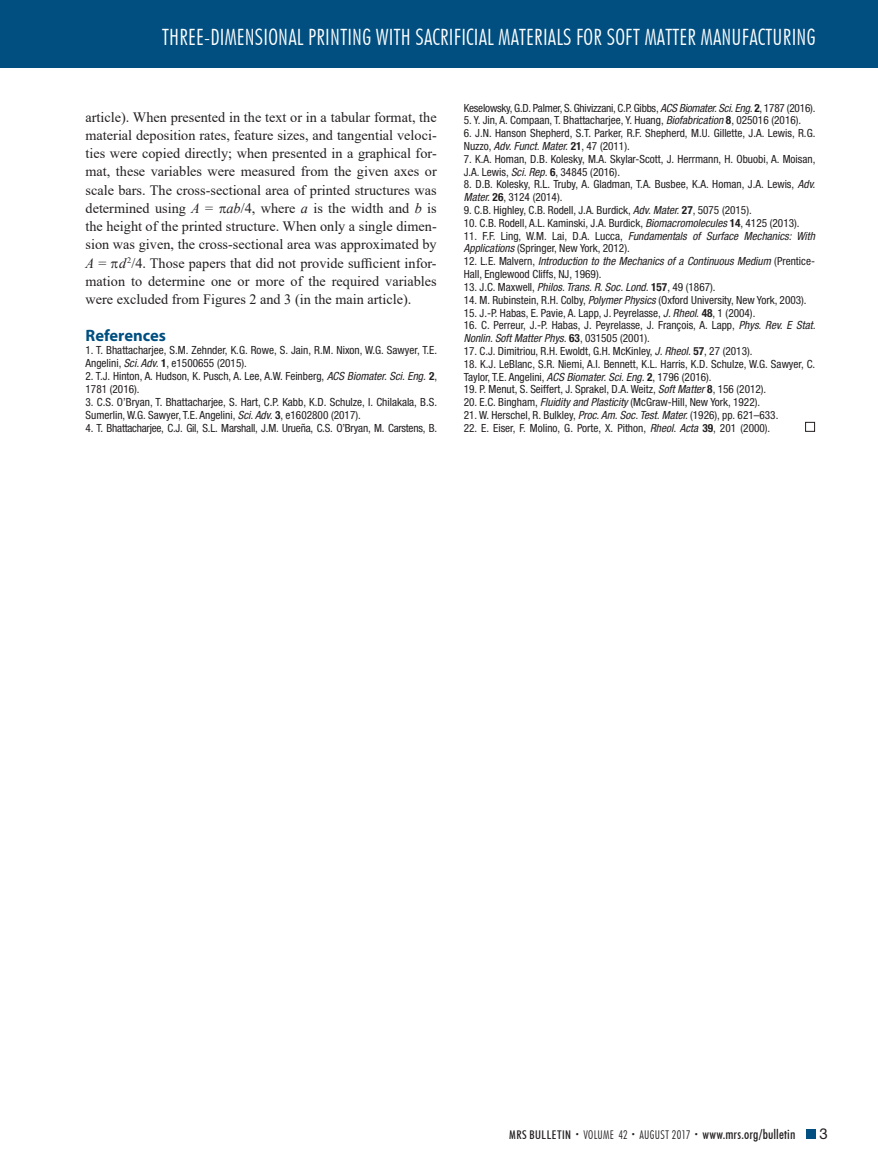
<style>
.page{position:relative;width:878px;height:1175px;background:#fff}
.page>*{position:absolute;margin:0;border:0;box-sizing:border-box;transform-origin:0 0}
.t1{font:300 condensed 22.5px "Futura BT";letter-spacing:.01em;color:#fff}
.t2{font:700 16.5px "Myriad Pro";color:#014f80}
.t3{font:15px "Helvetica Neue LT Std";color:#231f20}
.t4{font:14.25px/18.3px "Times New Roman";color:#231f20;text-align:justify}
.t5{font:500 condensed 13.5px "Futura BT";letter-spacing:.01em;color:#231f20}
.t6{font:condensed 11.25px/12.8px "Helvetica Neue LT Std";color:#231f20}
.t7{font:condensed 11.25px "Helvetica Neue LT Std";letter-spacing:-.02em;color:#231f20}
.s1{font-style:italic}
.s2{font-weight:700}
.s3{font-size:12px}
.s4{font-weight:300;font-size:7.5px}
.s5{font-weight:300;font-size:12px}
</style>
<div class="page">
<div style="left:0;top:0;width:878px;height:68px;background:#014f80"></div>
<div style="left:806px;top:1130px;width:9px;height:8px;background:#014f80"></div>
<div style="left:805px;top:422px;width:9px;height:10px;border:1px solid #231f20"></div>
<h1 class="t1" style="left:162px;top:23px;width:492px">THREE-DIMENSIONAL PRINTING WITH SACRIFICIAL MATERIALS FOR SOFT MATTE</h1>
<h1 class="t1" style="left:687px;top:23px;width:128px">R MANUFACTU RING</h1>
<p class="t4" style="left:85px;top:107px;width:353px">article). When presented in the text or in a tabular format, the material deposition rates, feature sizes, and tangential veloci&shy;ties were copied directly; when presented in a graphical for&shy;mat, these variables were measured from the given axes or scale bars. The cross-sectional area of printed structures was determined using <span class="s1">A</span> = <span class="s1">ab</span>/4, where <span class="s1">a</span> is the width and <span class="s1">b</span> is the height of the printed structure. When only a single dimen&shy;sion was given, the cross-sectional area was approximated by <span class="s1">A</span> = <span class="s1">d</span><sup>2</sup>/4. Those papers that did not provide sufficient infor&shy;mation to determine one or more of the required variables were excluded from Figures 2 and 3 (in the main article).</p>
<h2 class="t2" style="left:86px;top:324px;width:82px">References</h2>
<p class="t6" style="left:86px;top:343px;width:353px">1. T. Bhattacharjee, S.M. Zehnder, K.G. Rowe, S. Jain, R.M. Nixon, W.G. Sawyer, T.E.<br>Angelini, <span class="s1">Sci. Adv.</span> <span class="s2">1</span>, e1500655 (2015).</p>
<p class="t6" style="left:86px;top:369px;width:353px">2. T.J. Hinton, A. Hudson, K. Pusch, A. Lee, A.W. Feinberg, <span class="s1">ACS Biomater. Sci. Eng.</span> <span class="s2">2</span>,<br>1781 (2016).</p>
<p class="t6" style="left:86px;top:395px;width:353px">3. C.S. O’Bryan, T. Bhattacharjee, S. Hart, C.P. Kabb, K.D. Schulze, I. Chilakala, B.S.<br>Sumerlin, W.G. Sawyer, T.E. Angelini, <span class="s1">Sci. Adv.</span> <span class="s2">3</span>, e1602800 (2017).</p>
<p class="t7" style="left:86px;top:421px;width:353px">4. T. Bhattacharjee, C.J. Gil, S.L. Marshall, J.M. Urueña, C.S. O’Bryan, M. Carstens, B.</p>
<p class="t7" style="left:464px;top:101px;width:353px">Keselowsky, G.D. Palmer, S. Ghivizzani, C.P. Gibbs, <span class="s1">ACS Biomater. Sci. Eng.</span> <span class="s2">2</span>, 1787 (2016).</p>
<p class="t6" style="left:464px;top:114px;width:339px">5. Y. Jin, A. Compaan, T. Bhattacharjee, Y. Huang, <span class="s1">Biofabrication</span> <span class="s2">8</span>, 025016 (2016).</p>
<p class="t6" style="left:464px;top:127px;width:353px">6. J.N. Hanson Shepherd, S.T. Parker, R.F. Shepherd, M.U. Gillette, J.A. Lewis, R.G.<br>Nuzzo, <span class="s1">Adv. Funct. Mater.</span> <span class="s2">21</span>, 47 (2011).</p>
<p class="t6" style="left:464px;top:152px;width:353px">7. K.A. Homan, D.B. Kolesky, M.A. Skylar-Scott, J. Herrmann, H. Obuobi, A. Moisan,<br>J.A. Lewis, <span class="s1">Sci. Rep.</span> <span class="s2">6</span>, 34845 (2016).</p>
<p class="t6" style="left:464px;top:178px;width:353px">8. D.B. Kolesky, R.L. Truby, A. Gladman, T.A. Busbee, K.A. Homan, J.A. Lewis, <span class="s1">Adv.<br>Mater.</span> <span class="s2">26</span>, 3124 (2014).</p>
<p class="t6" style="left:464px;top:204px;width:289px">9. C.B. Highley, C.B. Rodell, J.A. Burdick, <span class="s1">Adv. Mater.</span> <span class="s2">27</span>, 5075 (2015).</p>
<p class="t6" style="left:464px;top:216px;width:337px">10. C.B. Rodell, A.L. Kaminski, J.A. Burdick, <span class="s1">Biomacromolecules</span> <span class="s2">14</span>, 4125 (2013).</p>
<p class="t6" style="left:464px;top:229px;width:352px">11. F.F. Ling, W.M. Lai, D.A. Lucca, <span class="s1">Fundamentals of Surface Mechanics: With<br>Applications</span> (Springer, New York, 2012).</p>
<p class="t6" style="left:464px;top:255px;width:352px">12. L.E. Malvern, <span class="s1">Introduction to the Mechanics of a Continuous Medium</span> (Prentice-<br>Hall, Englewood Cliffs, NJ, 1969).</p>
<p class="t6" style="left:464px;top:280px;width:253px">13. J.C. Maxwell, <span class="s1">Philos. Trans. R. Soc. Lond.</span> <span class="s2">157</span>, 49 (1867).</p>
<p class="t6" style="left:464px;top:293px;width:344px">14. M. Rubinstein, R.H. Colby, <span class="s1">Polymer Physics</span> (Oxford University, New York, 2003).</p>
<p class="t6" style="left:464px;top:306px;width:293px">15. J.-P. Habas, E. Pavie, A. Lapp, J. Peyrelasse, <span class="s1">J. Rheol.</span> <span class="s2">48</span>, 1 (2004).</p>
<p class="t6" style="left:464px;top:319px;width:353px">16. C. Perreur, J.-P. Habas, J. Peyrelasse, J. François, A. Lapp, <span class="s1">Phys. Rev. E Stat.<br>Nonlin. Soft Matter Phys.</span> <span class="s2">63</span>, 031505 (2001).</p>
<p class="t6" style="left:464px;top:344px;width:290px">17. C.J. Dimitriou, R.H. Ewoldt, G.H. McKinley, <span class="s1">J. Rheol.</span> <span class="s2">57</span>, 27 (2013).</p>
<p class="t6" style="left:464px;top:357px;width:353px">18. K.J. LeBlanc, S.R. Niemi, A.I. Bennett, K.L. Harris, K.D. Schulze, W.G. Sawyer, C.<br>Taylor, T.E. Angelini, <span class="s1">ACS Biomater. Sci. Eng.</span> <span class="s2">2</span>, 1796 (2016).</p>
<p class="t6" style="left:464px;top:383px;width:304px">19. P. Menut, S. Seiffert, J. Sprakel, D.A. Weitz, <span class="s1">Soft Matter</span> <span class="s2">8</span>, 156 (2012).</p>
<p class="t6" style="left:464px;top:396px;width:298px">20. E.C. Bingham, <span class="s1">Fluidity and Plasticity</span> (McGraw-Hill, New York, 1922).</p>
<p class="t6" style="left:464px;top:408px;width:316px">21. W. Herschel, R. Bulkley, <span class="s1">Proc. Am. Soc. Test. Mater.</span> (1926), pp. 621–633.</p>
<p class="t6" style="left:464px;top:421px;width:308px">22. E. Eiser, F. Molino, G. Porte, X. Pithon, <span class="s1">Rheol. Acta</span> <span class="s2">39</span>, 201 (2000).</p>
<p class="t5" style="left:509px;top:1126px;width:288px"><span class="s3">MRS BULLETIN</span> <span class="s4">•</span> <span class="s5">VOLUME 42</span> <span class="s4">•</span> <span class="s5">AUGUST 2017</span> <span class="s4">•</span> www.mrs.org/bulletin</p>
<h3 class="t3" style="left:819px;top:1124px;width:10px">3</h3>
</div>
